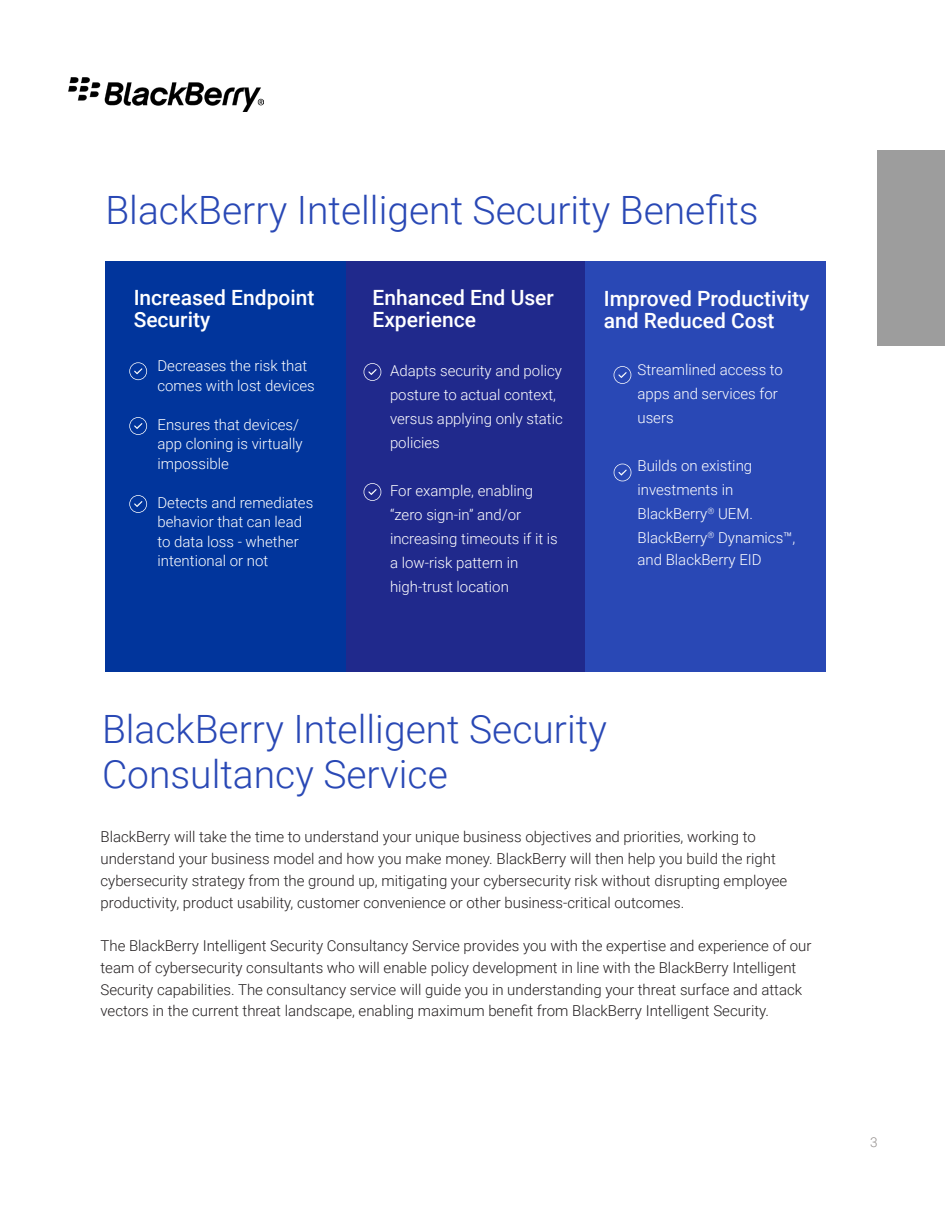
<style>
.page{position:relative;width:945px;height:1215px;background:#fff}
.page>*{position:absolute;margin:0;border:0;box-sizing:border-box;transform-origin:0 0}
.t1{font:300 39px/45px "Roboto";color:#2948b5}
.t2{font:500 21px/21.8px "Roboto";color:#fff}
.t3{font:300 15px/21.8px "Roboto";color:#231f20}
.t4{font:300 15px/24px "Roboto";color:#fff}
.t5{font:300 13.5px "Roboto";color:#938e8c}
</style>
<div class="page">
<img style="left:68px;top:78px;width:195px;height:33px">
<div style="left:878px;top:151px;width:67px;height:195px;background:#9d9d9d"></div>
<div style="left:105px;top:261px;width:241px;height:411px;background:#01359c"></div>
<div style="left:346px;top:261px;width:241px;height:411px;background:#20298c"></div>
<svg style="left:129px;top:362px;width:18px;height:18px"></svg>
<svg style="left:129px;top:495px;width:18px;height:18px"></svg>
<svg style="left:129px;top:417px;width:18px;height:18px"></svg>
<div style="left:585px;top:261px;width:241px;height:411px;background:#2948b5"></div>
<svg style="left:364px;top:363px;width:17px;height:18px"></svg>
<svg style="left:364px;top:483px;width:17px;height:18px"></svg>
<svg style="left:614px;top:366px;width:17px;height:18px"></svg>
<svg style="left:614px;top:464px;width:17px;height:17px"></svg>
<p class="t1" style="left:105px;top:186px;width:655px">BlackBerry Intelligent Security Benefits</p>
<p class="t2" style="left:134px;top:286px;width:182px">Increased Endpoint<br>Security</p>
<p class="t2" style="left:373px;top:286px;width:183px">Enhanced End User<br>Experience</p>
<p class="t4" style="left:390px;top:358px;width:174px">Adapts security and policy posture to actual context, versus applying only static policies</p>
<p class="t4" style="left:390px;top:478px;width:169px">For example, enabling “zero sign-in” and/or increasing timeouts if it is a low-risk pattern in</p>
<p class="t4" style="left:390px;top:574px;width:120px">high-trust location</p>
<p class="t4" style="left:158px;top:356px;width:159px;line-height:19.5px">Decreases the risk that comes with lost devices</p>
<p class="t4" style="left:158px;top:414px;width:147px;line-height:19.5px">Ensures that devices/ app cloning is virtually impossible</p>
<p class="t4" style="left:158px;top:492px;width:157px;line-height:19.5px">Detects and remediates behavior that can lead to data loss - whether intentional or not</p>
<p class="t2" style="left:604px;top:287px;width:207px">Improved Productivity and Reduced Cost</p>
<p class="t4" style="left:638px;top:357px;width:147px">Streamlined access to apps and services for users</p>
<p class="t4" style="left:638px;top:453px;width:159px">Builds on existing investments in<br>BlackBerry<sup>®</sup> UEM.<br>BlackBerry<sup>®</sup> Dynamics™,</p>
<p class="t4" style="left:638px;top:547px;width:126px">and BlackBerry EID</p>
<p class="t1" style="left:102px;top:705px;width:506px">BlackBerry Intelligent Security<br>Consultancy Service</p>
<p class="t3" style="left:100px;top:825px;width:688px">BlackBerry will take the time to understand your unique business objectives and priorities, working to understand your business model and how you make money. BlackBerry will then help you build the right cybersecurity strategy from the ground up, mitigating your cybersecurity risk without disrupting employee productivity, product usability, customer convenience or other business-critical outcomes.</p>
<p class="t3" style="left:100px;top:934px;width:712px">The BlackBerry Intelligent Security Consultancy Service provides you with the expertise and experience of our team of cybersecurity consultants who will enable policy development in line with the BlackBerry Intelligent Security capabilities. The consultancy service will guide you in understanding your threat surface and attack vectors in the current threat landscape, enabling maximum benefit from BlackBerry Intelligent Security.</p>
<p class="t5" style="left:870px;top:1133px;width:9px">3</p>
</div>
